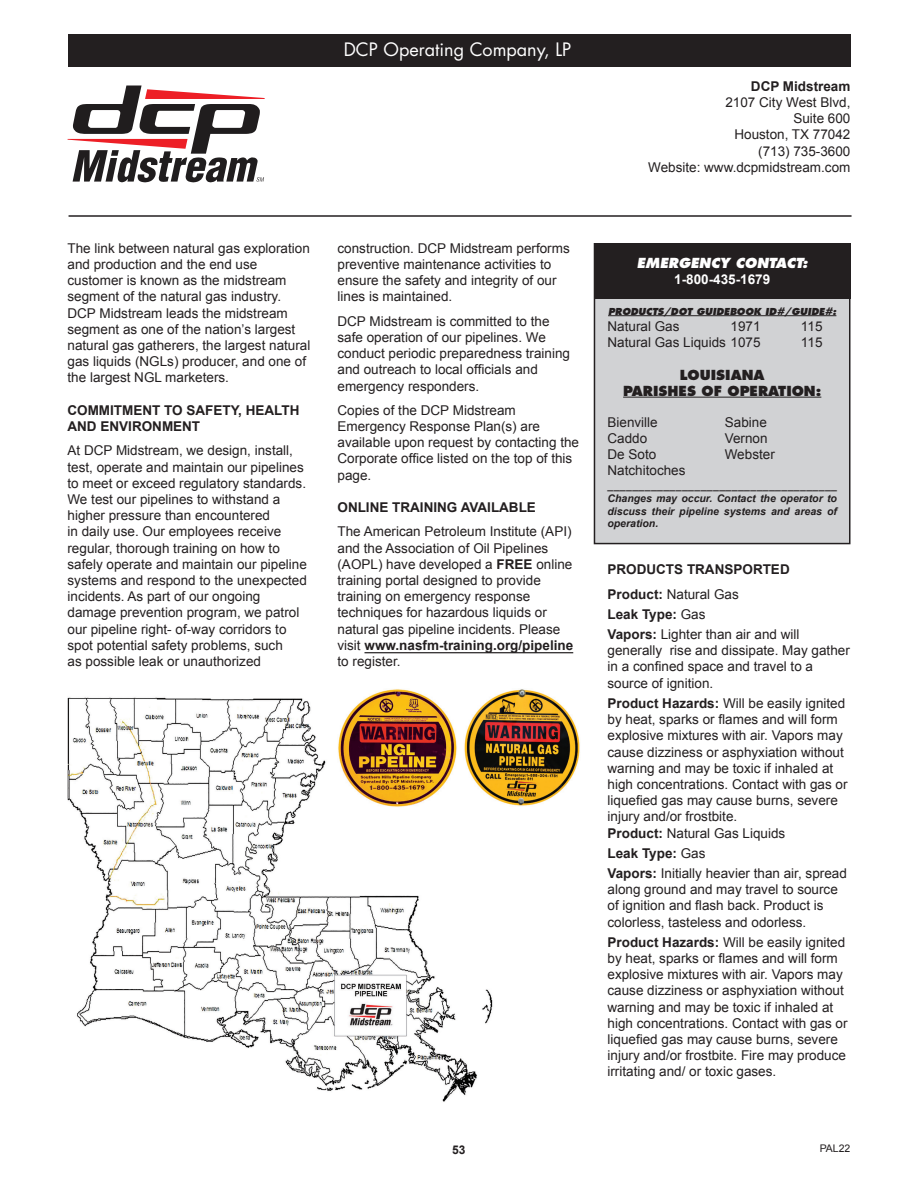
<style>
.page{position:relative;width:918px;height:1188px;background:#fff}
.page>*{position:absolute;margin:0;border:0;box-sizing:border-box;transform-origin:0 0}
.t1{font:18px "Futura";color:#fff}
.t2{font:13.5px/16.2px "Arial";color:#231f20}
.t3{font:700 13.5px/16.2px "Arial";color:#231f20}
.t4{font:800 13.5px "Futura";color:#231f20}
.t5{font:italic 800 13.5px "Futura";color:#fff}
.t6{font:700 13.5px "Arial";color:#fff}
.t7{font:700 12px "Arial";color:#231f20}
.t8{font:italic 700 10.5px/12.6px "Arial";color:#231f20;text-align:justify}
.t9{font:10.5px "Arial";color:#231f20}
.t10{font:italic 800 9.3px "Futura";color:#231f20}
.s1{font-weight:700}
.s2{font-weight:400}
</style>
<div class="page">
<img style="left:68px;top:697px;width:425px;height:405px">
<div style="left:68px;top:34px;width:783px;height:32px;background:#231f20"></div>
<div style="left:594px;top:244px;width:256px;height:300px;background:#d1d2d4"></div>
<div style="left:594px;top:243px;width:256px;height:301px;border:2px solid #231f20"></div>
<hr style="left:69px;top:215px;width:783px;height:2px;background:#231f20">
<div style="left:594px;top:244px;width:256px;height:55px;background:#231f20"></div>
<hr style="left:608px;top:315px;width:228px;height:1px;background:#231f20">
<hr style="left:623px;top:397px;width:198px;height:1px;background:#231f20">
<svg style="left:68px;top:86px;width:197px;height:96px"></svg>
<hr style="left:364px;top:652px;width:209px;height:1px;background:#231f20">
<img style="left:463px;top:689px;width:117px;height:117px">
<img style="left:337px;top:689px;width:120px;height:119px">
<p class="t2" style="left:68px;top:240px;width:244px">The link between natural gas exploration and production and the end use customer is known as the midstream segment of the natural gas industry.<br>DCP Midstream leads the midstream segment as one of the nation’s largest natural gas gatherers, the largest natural gas liquids (NGLs) producer, and one of the largest NGL marketers.</p>
<p class="t3" style="left:68px;top:402px;width:233px">COMMITMENT TO SAFETY, HEALTH<br>AND ENVIRONMENT</p>
<p class="t2" style="left:68px;top:443px;width:241px">At DCP Midstream, we design, install, test, operate and maintain our pipelines to meet or exceed regulatory standards.<br>We test our pipelines to withstand a higher pressure than encountered<br>in daily use. Our employees receive regular, thorough training on how to safely operate and maintain our pipeline systems and respond to the unexpected incidents. As part of our ongoing damage prevention program, we patrol our pipeline right- of-way corridors to spot potential safety problems, such<br>as possible leak or unauthorized</p>
<p class="t1" style="left:344px;top:38px;width:229px">DCP Operating Company, LP</p>
<p class="t2" style="left:338px;top:240px;width:234px">construction. DCP Midstream performs preventive maintenance activities to ensure the safety and integrity of our lines is maintained.</p>
<p class="t2" style="left:338px;top:313px;width:234px">DCP Midstream is committed to the safe operation of our pipelines. We conduct periodic preparedness training and outreach to local officials and emergency responders.</p>
<p class="t2" style="left:338px;top:402px;width:243px">Copies of the DCP Midstream<br>Emergency Response Plan(s) are available upon request by contacting the<br>Corporate office listed on the top of this page.</p>
<p class="t3" style="left:338px;top:500px;width:200px">ONLINE TRAINING AVAILABLE</p>
<p class="t2" style="left:338px;top:524px;width:237px">The American Petroleum Institute (API) and the Association of Oil Pipelines (AOPL) have developed a <span class="s1">FREE</span> online training portal designed to provide training on emergency response techniques for hazardous liquids or natural gas pipeline incidents. Please visit <span class="s1">www.nasfm-training.org/pipeline</span></p>
<p class="t2" style="left:338px;top:653px;width:65px">to register.</p>
<p class="t3" style="left:751px;top:78px;width:101px">DCP Midstream</p>
<p class="t2" style="left:725px;top:94px;width:127px">2107 City West Blvd,</p>
<p class="t2" style="left:793px;top:111px;width:59px">Suite 600</p>
<p class="t2" style="left:734px;top:127px;width:118px">Houston, TX 77042</p>
<p class="t2" style="left:758px;top:143px;width:94px">(713) 735-3600</p>
<p class="t2" style="left:648px;top:159px;width:204px">Website: www.dcpmidstream.com</p>
<p class="t5" style="left:637px;top:254px;width:172px">EMERGENCY CONTACT:</p>
<p class="t6" style="left:674px;top:271px;width:98px">1-800-435-1679</p>
<p class="t10" style="left:608px;top:305px;width:230px">PRODUCTS/DOT GUIDEBOOK ID#/GUIDE#:</p>
<p class="t2" style="left:608px;top:318px;width:74px">Natural Gas</p>
<p class="t2" style="left:730px;top:318px;width:32px">1971</p>
<p class="t2" style="left:801px;top:318px;width:23px">115</p>
<p class="t2" style="left:608px;top:334px;width:155px">Natural Gas Liquids 1075</p>
<p class="t2" style="left:801px;top:334px;width:23px">115</p>
<p class="t4" style="left:680px;top:366px;width:86px">LOUISIANA</p>
<p class="t4" style="left:623px;top:382px;width:200px">PARISHES OF OPERATION:</p>
<p class="t2" style="left:608px;top:414px;width:52px">Bienville</p>
<p class="t2" style="left:608px;top:430px;width:41px">Caddo</p>
<p class="t2" style="left:608px;top:447px;width:50px">De Soto</p>
<p class="t2" style="left:608px;top:463px;width:80px">Natchitoches</p>
<p class="t2" style="left:725px;top:414px;width:52px">Sabine<br>Vernon<br>Webster</p>
<p class="t8" style="left:608px;top:480px;width:231px">_____________________________________ Changes may occur. Contact the operator to discuss their pipeline systems and areas of operation.</p>
<p class="t3" style="left:608px;top:562px;width:184px">PRODUCTS TRANSPORTED</p>
<p class="t2" style="left:608px;top:586px;width:133px"><span class="s1">Product:</span> Natural Gas</p>
<p class="t3" style="left:608px;top:606px;width:100px">Leak Type: <span class="s2">Gas</span></p>
<p class="t2" style="left:608px;top:626px;width:244px"><span class="s1">Vapors:</span> Lighter than air and will generally rise and dissipate. May gather in a confined space and travel to a source of ignition.</p>
<p class="t2" style="left:608px;top:695px;width:242px"><span class="s1">Product Hazards:</span> Will be easily ignited by heat, sparks or flames and will form explosive mixtures with air. Vapors may cause dizziness or asphyxiation without warning and may be toxic if inhaled at high concentrations. Contact with gas or liquefied gas may cause burns, severe injury and/or frostbite.</p>
<p class="t2" style="left:608px;top:825px;width:179px"><span class="s1">Product:</span> Natural Gas Liquids</p>
<p class="t3" style="left:608px;top:845px;width:100px">Leak Type: <span class="s2">Gas</span></p>
<p class="t2" style="left:608px;top:865px;width:241px"><span class="s1">Vapors:</span> Initially heavier than air, spread along ground and may travel to source of ignition and flash back. Product is colorless, tasteless and odorless.</p>
<p class="t2" style="left:608px;top:934px;width:242px"><span class="s1">Product Hazards:</span> Will be easily ignited by heat, sparks or flames and will form explosive mixtures with air. Vapors may cause dizziness or asphyxiation without warning and may be toxic if inhaled at high concentrations. Contact with gas or liquefied gas may cause burns, severe injury and/or frostbite. Fire may produce irritating and/ or toxic gases.</p>
<p class="t7" style="left:452px;top:1141px;width:15px">53</p>
<p class="t9" style="left:820px;top:1142px;width:32px">PAL22</p>
</div>
